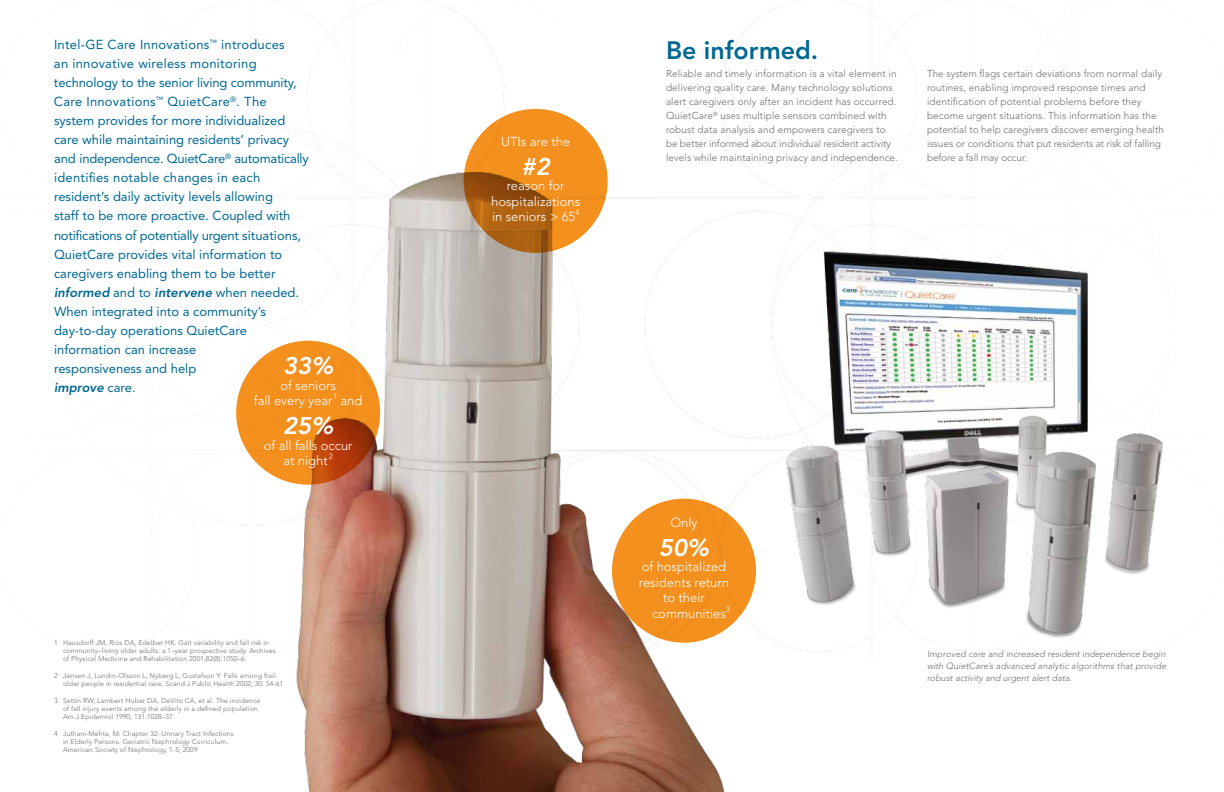
<style>
.page{position:relative;width:1224px;height:792px;background:#fff}
.page>*{position:absolute;margin:0;border:0;box-sizing:border-box;transform-origin:0 0}
.t1{font:800 25px "Avenir";color:#006892}
.t2{font:italic 800 24px "Avenir";color:#fff}
.t3{font:13px/19px "Avenir";color:#006892}
.t4{font:300 13px/15.6px "Avenir";color:#fff;text-align:center}
.t5{font:300 10px/14px "Avenir";letter-spacing:.01em;color:#6d6e71}
.t6{font:italic 300 9px/12px "Avenir";color:#6d6e71;text-align:justify}
.t7{font:300 7.6px "Avenir";color:#fff}
.t8{font:300 7px/8px "Avenir";letter-spacing:.01em;color:#6d6e71}
.s1{font-weight:800;font-style:italic}
</style>
<div class="page">
<img style="left:744px;top:234px;width:419px;height:416px">
<img style="left:262px;top:138px;width:482px;height:654px">
<div style="left:612px;top:499px;width:144px;height:144px;background:#f4901d;border-radius:50%"></div>
<svg style="left:236px;top:341px;width:144px;height:144px;fill:#f4901d"></svg>
<svg style="left:464px;top:109px;width:144px;height:144px;fill:#f4901d"></svg>
<p class="t3" style="left:54px;top:36px;width:256px">Intel-GE Care Innovations<sup>™</sup> introduces<br>an innovative wireless monitoring technology to the senior living community, Care Innovations<sup>™</sup> QuietCare<sup>®</sup>. The system provides for more individualized care while maintaining residents’ privacy and independence. QuietCare<sup>®</sup> automatically identifies notable changes in each resident’s daily activity levels allowing<br>staff to be more proactive. Coupled with notifications of potentially urgent situations, QuietCare provides vital information to caregivers enabling them to be better <span class="s1">informed</span> and to <span class="s1">intervene</span> when needed.<br>When integrated into a community’s day-to-day operations QuietCare information can increase<br>responsiveness and help<br><span class="s1">improve</span> care.</p>
<h2 class="t2" style="left:283px;top:351px;width:52px">33%</h2>
<h3 class="t4" style="left:254px;top:377px;width:84px;text-align:right">of seniors<br>fall every year</h3>
<p class="t7" style="left:333px;top:392px;width:5px">1</p>
<h3 class="t4" style="left:341px;top:393px;width:23px">and</h3>
<h2 class="t2" style="left:283px;top:411px;width:52px">25%</h2>
<h3 class="t4" style="left:264px;top:437px;width:90px">of all falls occur at night</h3>
<p class="t7" style="left:329px;top:452px;width:5px">2</p>
<p class="t8" style="left:63px;top:639px;width:214px;text-indent:-9px">1 Hausdorff JM, Rios DA, Edelber HK. Gait variability and fall risk in community–living older adults: a 1–year prospective study. Archives of Physical Medicine and Rehabilitation 2001;82(8):1050–6.</p>
<p class="t8" style="left:63px;top:672px;width:222px;text-indent:-9px">2 Jensen J, Lundin-Olsson L, Nyberg L, Gustafson Y: Falls among frail older people in residential care. Scand J Public Health 2002; 30: 54-61</p>
<p class="t8" style="left:63px;top:697px;width:199px;text-align:justify;text-indent:-9px">3 Sattin RW, Lambert Huber DA, DeVito CA, et al. The incidence of fall injury events among the elderly in a defined population.<br>Am J Epidemiol 1990; 131:1028–37</p>
<p class="t8" style="left:63px;top:730px;width:172px;text-indent:-9px">4 Juthani-Mehta, M: Chapter 32: Urinary Tract Infections in Elderly Persons. Geriatric Nephrology Curriculum.<br>American Society of Nephrology, 1-5; 2009</p>
<h3 class="t4" style="left:501px;top:133px;width:70px">UTIs are the</h3>
<h2 class="t2" style="left:521px;top:152px;width:30px">#2</h2>
<h3 class="t4" style="left:491px;top:178px;width:91px">reason for hospitalizations in seniors &gt; 65</h3>
<p class="t7" style="left:575px;top:208px;width:5px">4</p>
<h1 class="t1" style="left:666px;top:35px;width:154px">Be informed.</h1>
<p class="t5" style="left:666px;top:67px;width:233px">Reliable and timely information is a vital element in delivering quality care. Many technology solutions alert caregivers only after an incident has occurred.<br>QuietCare<sup>®</sup> uses multiple sensors combined with robust data analysis and empowers caregivers to be better informed about individual resident activity levels while maintaining privacy and independence.</p>
<p class="t5" style="left:927px;top:67px;width:238px">The system flags certain deviations from normal daily routines, enabling improved response times and identification of potential problems before they become urgent situations. This information has the potential to help caregivers discover emerging health issues or conditions that put residents at risk of falling before a fall may occur.</p>
<h3 class="t4" style="left:670px;top:514px;width:29px">Only</h3>
<h2 class="t2" style="left:659px;top:533px;width:52px">50%</h2>
<h3 class="t4" style="left:642px;top:559px;width:86px">of hospitalized</h3>
<h3 class="t4" style="left:639px;top:574px;width:92px">residents return</h3>
<h3 class="t4" style="left:663px;top:590px;width:43px">to their</h3>
<h3 class="t4" style="left:652px;top:606px;width:75px">communities</h3>
<p class="t7" style="left:726px;top:604px;width:5px">3</p>
<p class="t6" style="left:927px;top:648px;width:241px">Improved care and increased resident independence begin with QuietCare’s advanced analytic algorithms that provide robust activity and urgent alert data.</p>
</div>
